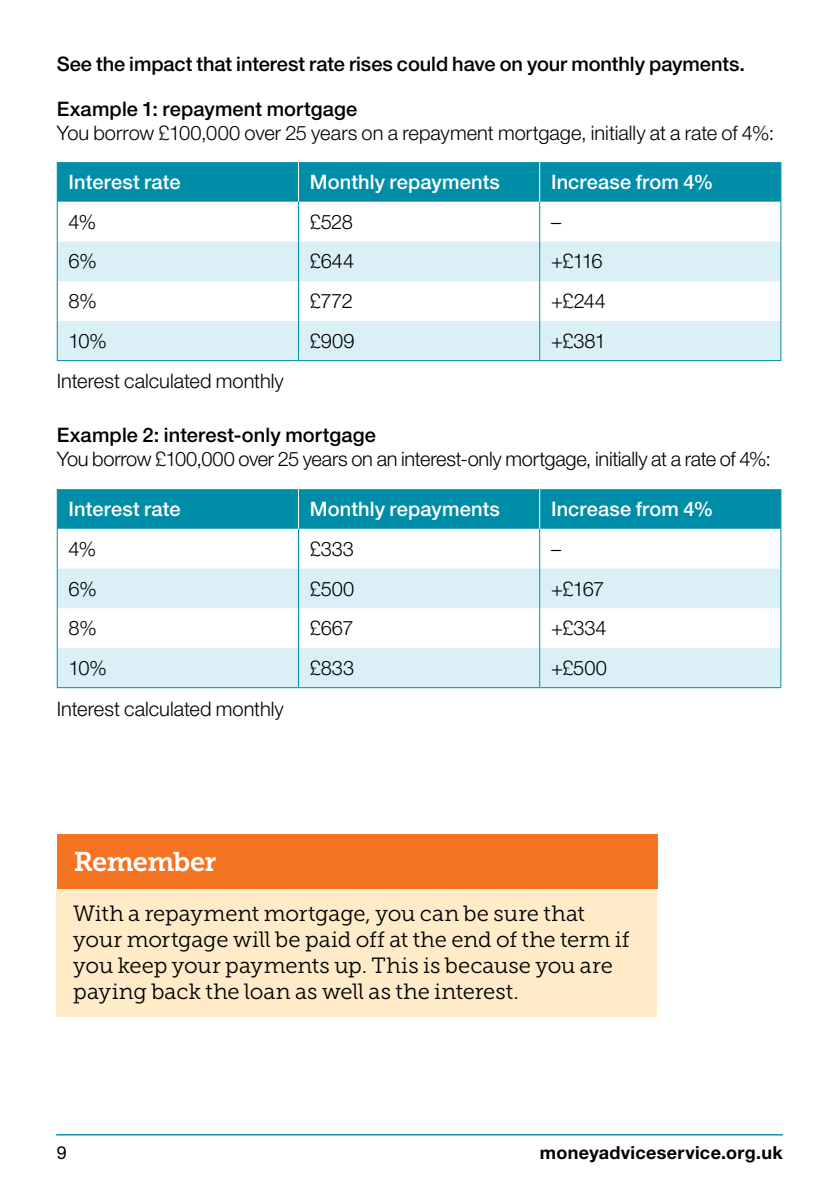
<style>
.page{position:relative;width:840px;height:1191px;background:#fff}
.page>*{position:absolute;margin:0;border:0;box-sizing:border-box;transform-origin:0 0}
.Key_Points_title{font:27px "Museo Slab 700";letter-spacing:-.025em;color:#fff}
.Key_points_body{font:22px/26px "Museo Slab 300";letter-spacing:-.005em;color:#000}
.Body_02_Helvetica_Li{font:300 20px "Helvetica Neue LT Std";letter-spacing:-.005em;color:#000}
.Sub_Head_Helve_Mediu{font:500 20px "Helvetica Neue LT Std";letter-spacing:.01em;color:#fff}
.Stand_first_Helvetic{font:500 20px "Helvetica Neue LT Std";letter-spacing:-.005em;color:#000}
.Sub_Head_Helve_Mediu-2{font:500 20px "Helvetica Neue LT Std";letter-spacing:.005em;color:#000}
.t1{font:700 18px "Helvetica Neue LT Std";letter-spacing:.02em;color:#000}
.t2{font:18px "Helvetica Neue LT Std";color:#000}
</style>
<div class="page">
<hr style="left:56px;top:1134px;width:726px;height:1px;background:#008da8">
<div style="left:58px;top:162px;width:722px;height:40px;background:#008da8"></div>
<svg style="left:58px;top:241px;width:722px;height:119px;fill:#dbf0f6"></svg>
<hr style="left:298px;top:162px;width:1px;height:40px;background:#fff">
<hr style="left:539px;top:162px;width:1px;height:40px;background:#fff">
<hr style="left:57px;top:162px;width:1px;height:40px;background:#008da8">
<hr style="left:780px;top:162px;width:1px;height:40px;background:#008da8">
<hr style="left:57px;top:202px;width:1px;height:39px;background:#008da8">
<hr style="left:298px;top:202px;width:1px;height:39px;background:#008da8">
<hr style="left:539px;top:202px;width:1px;height:39px;background:#008da8">
<hr style="left:780px;top:202px;width:1px;height:39px;background:#008da8">
<hr style="left:57px;top:241px;width:1px;height:40px;background:#008da8">
<hr style="left:298px;top:241px;width:1px;height:40px;background:#008da8">
<hr style="left:539px;top:241px;width:1px;height:40px;background:#008da8">
<hr style="left:780px;top:241px;width:1px;height:40px;background:#008da8">
<hr style="left:57px;top:281px;width:1px;height:40px;background:#008da8">
<hr style="left:298px;top:281px;width:1px;height:40px;background:#008da8">
<hr style="left:539px;top:281px;width:1px;height:40px;background:#008da8">
<hr style="left:780px;top:281px;width:1px;height:40px;background:#008da8">
<hr style="left:57px;top:321px;width:1px;height:39px;background:#008da8">
<hr style="left:298px;top:321px;width:1px;height:39px;background:#008da8">
<hr style="left:539px;top:321px;width:1px;height:39px;background:#008da8">
<hr style="left:780px;top:321px;width:1px;height:39px;background:#008da8">
<hr style="left:57px;top:360px;width:241px;height:1px;background:#008da8">
<hr style="left:298px;top:360px;width:241px;height:1px;background:#008da8">
<hr style="left:539px;top:360px;width:242px;height:1px;background:#008da8">
<div style="left:58px;top:489px;width:722px;height:40px;background:#008da8"></div>
<svg style="left:58px;top:568px;width:722px;height:119px;fill:#dbf0f6"></svg>
<hr style="left:57px;top:489px;width:1px;height:40px;background:#008da8">
<hr style="left:780px;top:489px;width:1px;height:40px;background:#008da8">
<hr style="left:298px;top:489px;width:1px;height:40px;background:#fff">
<hr style="left:539px;top:489px;width:1px;height:40px;background:#fff">
<hr style="left:57px;top:529px;width:1px;height:39px;background:#008da8">
<hr style="left:298px;top:529px;width:1px;height:39px;background:#008da8">
<hr style="left:539px;top:529px;width:1px;height:39px;background:#008da8">
<hr style="left:780px;top:529px;width:1px;height:39px;background:#008da8">
<hr style="left:57px;top:568px;width:1px;height:40px;background:#008da8">
<hr style="left:298px;top:568px;width:1px;height:40px;background:#008da8">
<hr style="left:539px;top:568px;width:1px;height:40px;background:#008da8">
<hr style="left:780px;top:568px;width:1px;height:40px;background:#008da8">
<hr style="left:57px;top:608px;width:1px;height:40px;background:#008da8">
<hr style="left:298px;top:608px;width:1px;height:40px;background:#008da8">
<hr style="left:539px;top:608px;width:1px;height:40px;background:#008da8">
<hr style="left:780px;top:608px;width:1px;height:40px;background:#008da8">
<hr style="left:57px;top:648px;width:1px;height:39px;background:#008da8">
<hr style="left:298px;top:648px;width:1px;height:39px;background:#008da8">
<hr style="left:539px;top:648px;width:1px;height:39px;background:#008da8">
<hr style="left:780px;top:648px;width:1px;height:39px;background:#008da8">
<hr style="left:57px;top:687px;width:241px;height:1px;background:#008da8">
<hr style="left:298px;top:687px;width:241px;height:1px;background:#008da8">
<hr style="left:539px;top:687px;width:242px;height:1px;background:#008da8">
<div style="left:56px;top:887px;width:600px;height:129px;background:#ffebc8"></div>
<div style="left:57px;top:834px;width:600px;height:54px;background:#f47421"></div>
<p class="Stand_first_Helvetic" style="left:57px;top:52px;width:689px">See the impact that interest rate rises could have on your monthly payments.</p>
<p class="Sub_Head_Helve_Mediu-2" style="left:57px;top:96px;width:302px">Example 1: repayment mortgage</p>
<p class="Body_02_Helvetica_Li" style="left:57px;top:120px;width:718px">You borrow £100,000 over 25 years on a repayment mortgage, initially at a rate of 4%:</p>
<p class="Sub_Head_Helve_Mediu" style="left:69px;top:170px;width:113px">Interest rate</p>
<p class="Sub_Head_Helve_Mediu" style="left:309px;top:170px;width:191px">Monthly repayments</p>
<p class="Sub_Head_Helve_Mediu" style="left:550px;top:170px;width:164px">Increase from 4%</p>
<p class="Body_02_Helvetica_Li" style="left:69px;top:209px;width:29px">4%</p>
<p class="Body_02_Helvetica_Li" style="left:309px;top:209px;width:45px">£528</p>
<p class="Body_02_Helvetica_Li" style="left:550px;top:209px;width:11px">–</p>
<p class="Body_02_Helvetica_Li" style="left:69px;top:249px;width:30px">6%</p>
<p class="Body_02_Helvetica_Li" style="left:309px;top:249px;width:46px">£644</p>
<p class="Body_02_Helvetica_Li" style="left:550px;top:249px;width:53px">+£116</p>
<p class="Body_02_Helvetica_Li" style="left:69px;top:289px;width:30px">8%</p>
<p class="Body_02_Helvetica_Li" style="left:309px;top:289px;width:45px">£772</p>
<p class="Body_02_Helvetica_Li" style="left:550px;top:289px;width:56px">+£244</p>
<p class="Body_02_Helvetica_Li" style="left:69px;top:328px;width:40px">10%</p>
<p class="Body_02_Helvetica_Li" style="left:309px;top:328px;width:46px">£909</p>
<p class="Body_02_Helvetica_Li" style="left:550px;top:328px;width:56px">+£381</p>
<p class="Body_02_Helvetica_Li" style="left:57px;top:369px;width:228px">Interest calculated monthly</p>
<p class="Sub_Head_Helve_Mediu-2" style="left:57px;top:422px;width:320px">Example 2: interest-only mortgage</p>
<p class="Body_02_Helvetica_Li" style="left:57px;top:446px;width:715px">You borrow £100,000 over 25 years on an interest-only mortgage, initially at a rate of 4%:</p>
<p class="Sub_Head_Helve_Mediu" style="left:69px;top:497px;width:113px">Interest rate</p>
<p class="Sub_Head_Helve_Mediu" style="left:309px;top:497px;width:191px">Monthly repayments</p>
<p class="Sub_Head_Helve_Mediu" style="left:550px;top:497px;width:164px">Increase from 4%</p>
<p class="Body_02_Helvetica_Li" style="left:69px;top:536px;width:29px">4%</p>
<p class="Body_02_Helvetica_Li" style="left:309px;top:536px;width:46px">£333</p>
<p class="Body_02_Helvetica_Li" style="left:550px;top:536px;width:11px">–</p>
<p class="Body_02_Helvetica_Li" style="left:69px;top:576px;width:30px">6%</p>
<p class="Body_02_Helvetica_Li" style="left:309px;top:576px;width:46px">£500</p>
<p class="Body_02_Helvetica_Li" style="left:550px;top:576px;width:55px">+£167</p>
<p class="Body_02_Helvetica_Li" style="left:69px;top:616px;width:30px">8%</p>
<p class="Body_02_Helvetica_Li" style="left:309px;top:616px;width:45px">£667</p>
<p class="Body_02_Helvetica_Li" style="left:550px;top:616px;width:57px">+£334</p>
<p class="Body_02_Helvetica_Li" style="left:69px;top:655px;width:40px">10%</p>
<p class="Body_02_Helvetica_Li" style="left:309px;top:655px;width:46px">£833</p>
<p class="Body_02_Helvetica_Li" style="left:550px;top:655px;width:57px">+£500</p>
<p class="Body_02_Helvetica_Li" style="left:57px;top:696px;width:228px">Interest calculated monthly</p>
<p class="Key_Points_title" style="left:74px;top:846px;width:144px">Remember</p>
<p class="Key_points_body" style="left:73px;top:901px;width:557px">With a repayment mortgage, you can be sure that your mortgage will be paid off at the end of the term if you keep your payments up. This is because you are paying back the loan as well as the interest.</p>
<p class="t2" style="left:57px;top:1142px;width:12px">9</p>
<p class="t1" style="left:539px;top:1141px;width:244px">moneyadviceservice.org.uk</p>
</div>
